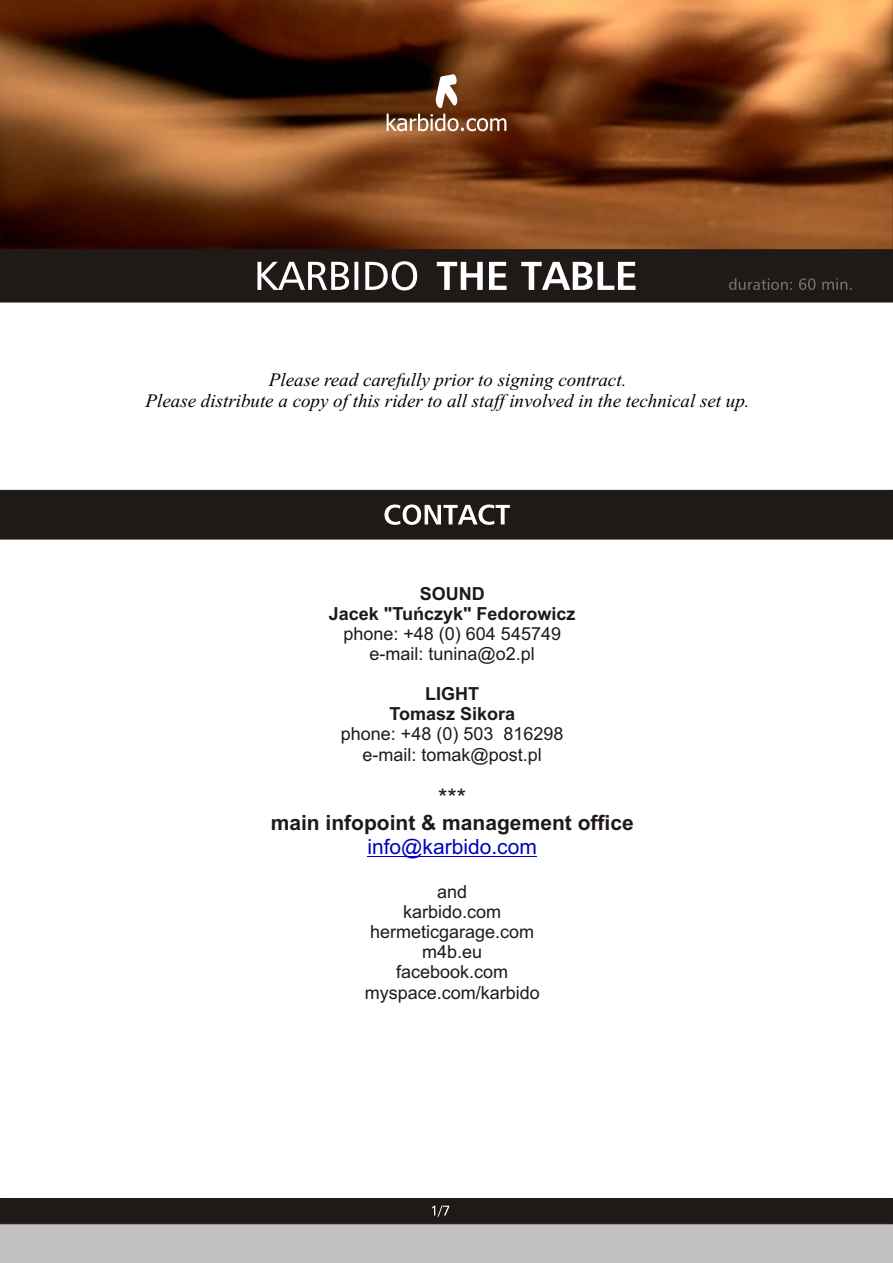
<style>
.page{position:relative;width:893px;height:1263px;background:#fff}
.page>*{position:absolute;margin:0;border:0;box-sizing:border-box;transform-origin:0 0}
.t1{font:24px "Arial";color:#1f1a17}
.t2{font:700 21px "Arial";color:#1f1a17}
.t3{font:21px "Arial";color:#0000c4}
.t4{font:italic 18.9px/21px "Times New Roman";color:#000;text-align:center}
.t5{font:18px/20.1px "Arial";color:#1f1a17;text-align:center}
.t6{font:700 18px/20.1px "Arial";color:#1f1a17;text-align:center}
</style>
<div class="page">
<img style="left:0;top:0;width:893px;height:249px">
<div style="left:0;top:249px;width:893px;height:53px;background:#1f1a17"></div>
<svg style="left:436px;top:74px;width:21px;height:34px"></svg>
<svg style="left:387px;top:114px;width:119px;height:17px"></svg>
<div style="left:0;top:1223px;width:893px;height:40px;background:#c2c2c2"></div>
<div style="left:0;top:1198px;width:893px;height:26px;background:#1f1a17"></div>
<svg style="left:257px;top:261px;width:378px;height:29px"></svg>
<svg style="left:799px;top:278px;width:53px;height:12px"></svg>
<div style="left:0;top:490px;width:893px;height:49px;background:#1f1a17"></div>
<svg style="left:729px;top:278px;width:63px;height:12px"></svg>
<hr style="left:367px;top:856px;width:170px;height:1px;background:#0000c4">
<p class="t4" style="left:146px;top:371px;width:605px">Please read carefully prior to signing contract.<br>Please distribute a copy of this rider to all staff involved in the technical set up.</p>
<p class="t6" style="left:329px;top:585px;width:248px">SOUND<br>Jacek "Tuńczyk" Fedorowicz</p>
<p class="t5" style="left:343px;top:625px;width:219px">phone: +48 (0) 604 545749 e-mail: tunina@o2.pl</p>
<p class="t6" style="left:389px;top:685px;width:127px">LIGHT<br>Tomasz Sikora</p>
<p class="t5" style="left:341px;top:726px;width:224px">phone: +48 (0) 503 816298 e-mail: tomak@post.pl</p>
<h1 class="t1" style="left:438px;top:789px;width:30px">***</h1>
<p class="t2" style="left:271px;top:815px;width:364px">main infopoint &amp; management office</p>
<p class="t3" style="left:367px;top:838px;width:171px">info@karbido.com</p>
<p class="t5" style="left:365px;top:883px;width:177px">and<br>karbido.com hermeticgarage.com m4b.eu facebook.com myspace.com/karbido</p>
</div>
